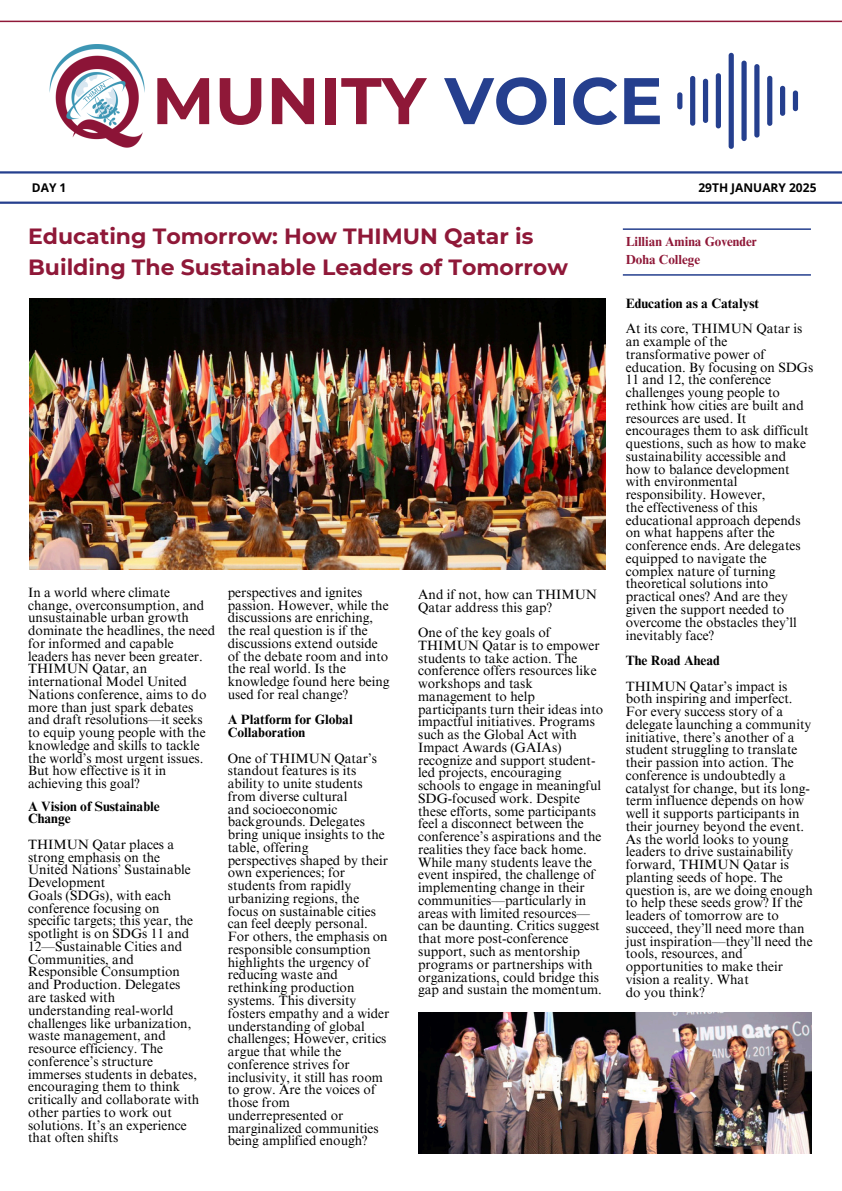
<style>
.page{position:relative;width:842px;height:1191px;background:#fff}
.page>*{position:absolute;margin:0;border:0;box-sizing:border-box;transform-origin:0 0}
.t1{font:700 65.7px "Montserrat";color:#8f1838}
.t2{font:700 22px/30.8px "Montserrat";color:#8f1838}
.t3{font:13.5px/12.8px "Times NRMT Pro";color:#000}
.t4{font:700 13.5px/12.8px "Times NRMT Pro";color:#000}
.t5{font:700 13.1px/18px "Times NRMT Pro";color:#8f1838}
.t6{font:700 12px "Open Sans";color:#000}
.s1{color:#253f8e}
</style>
<div class="page">
<hr style="left:0;top:21px;width:842px;height:1px;background:#8f1838">
<hr style="left:0;top:171px;width:842px;height:2px;background:#253f8e">
<img style="left:49px;top:44px;width:96px;height:104px">
<hr style="left:0;top:201px;width:842px;height:3px;background:#253f8e">
<div style="left:677px;top:92px;width:5px;height:17px;background:#253f8e;border-radius:3px"></div>
<div style="left:690px;top:76px;width:5px;height:50px;background:#253f8e;border-radius:3px"></div>
<div style="left:703px;top:79px;width:5px;height:44px;background:#253f8e;border-radius:3px"></div>
<div style="left:716px;top:73px;width:5px;height:55px;background:#253f8e;border-radius:3px"></div>
<div style="left:729px;top:53px;width:5px;height:96px;background:#253f8e;border-radius:3px"></div>
<div style="left:741px;top:61px;width:6px;height:80px;background:#253f8e;border-radius:3px"></div>
<div style="left:754px;top:64px;width:5px;height:73px;background:#253f8e;border-radius:3px"></div>
<div style="left:767px;top:76px;width:5px;height:50px;background:#253f8e;border-radius:3px"></div>
<div style="left:780px;top:86px;width:5px;height:30px;background:#253f8e;border-radius:3px"></div>
<div style="left:793px;top:90px;width:5px;height:21px;background:#253f8e;border-radius:3px"></div>
<hr style="left:623px;top:228px;width:188px;height:2px;background:#253f8e">
<hr style="left:623px;top:274px;width:188px;height:2px;background:#253f8e">
<img style="left:29px;top:298px;width:577px;height:272px">
<img style="left:418px;top:1012px;width:393px;height:141px">
<h3 class="t6" style="left:32px;top:179px;width:36px">DAY 1</h3>
<p class="t1" style="left:152px;top:60px;width:512px">MUNITY <span class="s1">VOICE</span></p>
<h4 class="t6" style="left:698px;top:179px;width:120px">29TH JANUARY 2025</h4>
<p class="t2" style="left:28px;top:220px;width:541px">Educating Tomorrow: How THIMUN Qatar is<br>Building The Sustainable Leaders of Tomorrow</p>
<p class="t3" style="left:28px;top:587px;width:189px">In a world where climate change, overconsumption, and unsustainable urban growth dominate the headlines, the need for informed and capable leaders has never been greater.<br>THIMUN Qatar, an international Model United<br>Nations conference, aims to do more than just spark debates and draft resolutions—it seeks to equip young people with the knowledge and skills to tackle the world’s most urgent issues.<br>But how effective is it in achieving this goal?</p>
<p class="t4" style="left:28px;top:801px;width:133px">A Vision of Sustainable<br>Change</p>
<p class="t3" style="left:28px;top:839px;width:173px">THIMUN Qatar places a strong emphasis on the<br>United Nations’ Sustainable<br>Development<br>Goals (SDGs), with each conference focusing on specific targets; this year, the spotlight is on SDGs 11 and<br>12—Sustainable Cities and<br>Communities, and<br>Responsible Consumption and Production. Delegates are tasked with understanding real-world challenges like urbanization, waste management, and resource efficiency. The conference’s structure immerses students in debates, encouraging them to think critically and collaborate with other parties to work out solutions. It’s an experience that often shifts</p>
<p class="t3" style="left:228px;top:587px;width:163px">perspectives and ignites passion. However, while the discussions are enriching, the real question is if the discussions extend outside of the debate room and into the real world. Is the knowledge found here being used for real change?</p>
<h1 class="t4" style="left:228px;top:715px;width:126px">A Platform for Global<br>Collaboration</h1>
<p class="t3" style="left:228px;top:753px;width:163px">One of THIMUN Qatar’s standout features is its ability to unite students from diverse cultural<br>and socioeconomic backgrounds. Delegates bring unique insights to the table, offering<br>perspectives shaped by their own experiences; for students from rapidly urbanizing regions, the focus on sustainable cities can feel deeply personal.<br>For others, the emphasis on responsible consumption highlights the urgency of reducing waste and rethinking production systems. This diversity fosters empathy and a wider understanding of global challenges; However, critics argue that while the conference strives for inclusivity, it still has room to grow. Are the voices of those from underrepresented or marginalized communities being amplified enough?</p>
<p class="t3" style="left:418px;top:589px;width:180px">And if not, how can THIMUN<br>Qatar address this gap?</p>
<h2 class="t3" style="left:418px;top:627px;width:187px">One of the key goals of<br>THIMUN Qatar is to empower students to take action. The conference offers resources like workshops and task management to help participants turn their ideas into impactful initiatives. Programs such as the Global Act with<br>Impact Awards (GAIAs) recognize and support student&shy;led projects, encouraging schools to engage in meaningful<br>SDG-focused work. Despite these efforts, some participants feel a disconnect between the conference’s aspirations and the realities they face back home.<br>While many students leave the event inspired, the challenge of implementing change in their communities—particularly in areas with limited resources— can be daunting. Critics suggest that more post-conference support, such as mentorship programs or partnerships with organizations, could bridge this gap and sustain the momentum.</h2>
<h3 class="t5" style="left:626px;top:234px;width:133px">Lillian Amina Govender<br>Doha College</h3>
<p class="t4" style="left:626px;top:298px;width:135px">Education as a Catalyst</p>
<p class="t3" style="left:626px;top:324px;width:189px">At its core, THIMUN Qatar is an example of the transformative power of education. By focusing on SDGs<br>11 and 12, the conference challenges young people to rethink how cities are built and resources are used. It encourages them to ask difficult questions, such as how to make sustainability accessible and how to balance development with environmental responsibility. However,<br>the effectiveness of this educational approach depends on what happens after the conference ends. Are delegates equipped to navigate the complex nature of turning theoretical solutions into practical ones? And are they given the support needed to overcome the obstacles they’ll inevitably face?</p>
<h3 class="t4" style="left:626px;top:655px;width:96px">The Road Ahead</h3>
<h4 class="t3" style="left:626px;top:681px;width:189px">THIMUN Qatar’s impact is both inspiring and imperfect.<br>For every success story of a delegate launching a community initiative, there’s another of a student struggling to translate their passion into action. The conference is undoubtedly a catalyst for change, but its long&shy;term influence depends on how well it supports participants in their journey beyond the event.<br>As the world looks to young leaders to drive sustainability forward, THIMUN Qatar is planting seeds of hope. The question is, are we doing enough to help these seeds grow? If the leaders of tomorrow are to succeed, they’ll need more than just inspiration—they’ll need the tools, resources, and opportunities to make their vision a reality. What<br>do you think?</h4>
</div>
